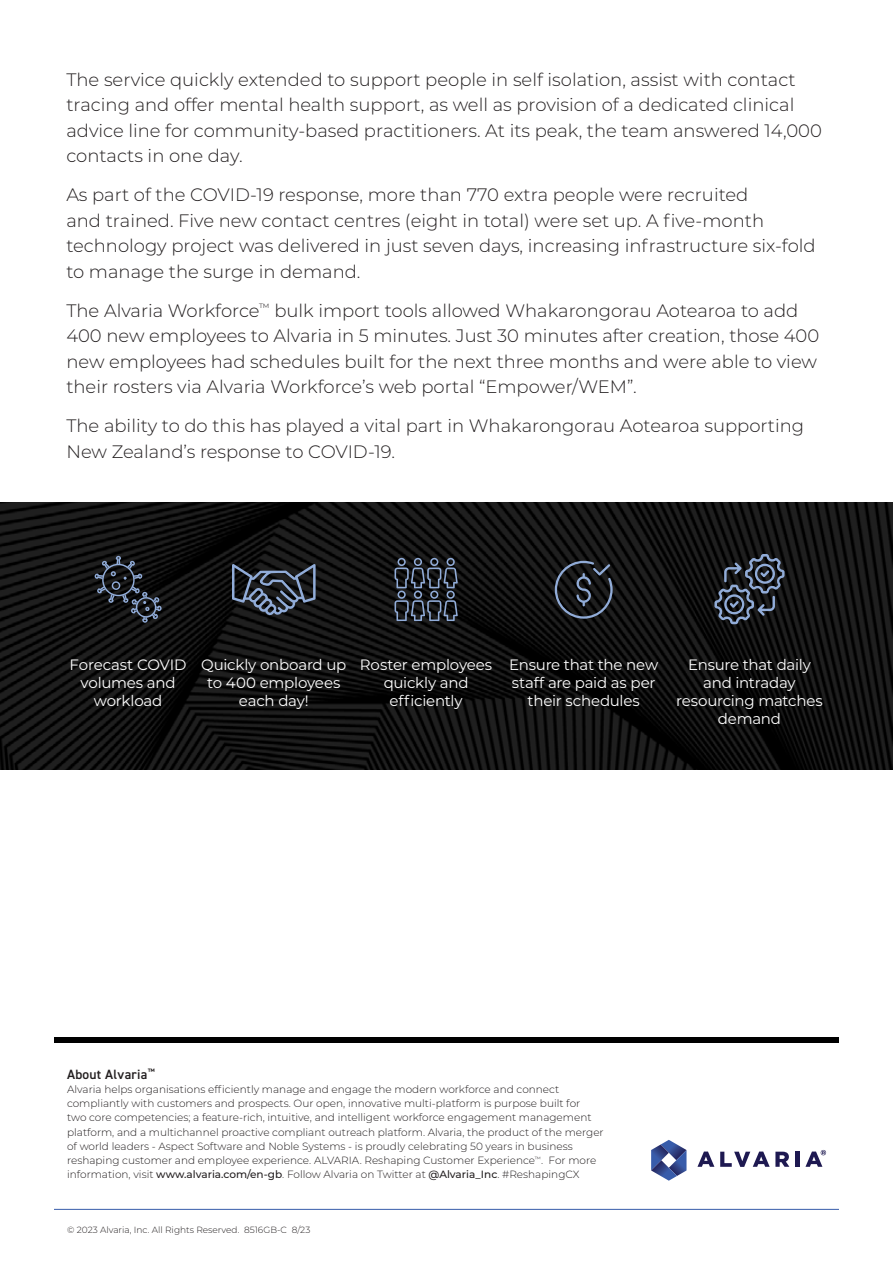
<style>
.page{position:relative;width:893px;height:1263px;background:#fff}
.page>*{position:absolute;margin:0;border:0;box-sizing:border-box;transform-origin:0 0}
.Body{font:300 18px/25.5px "Montserrat";color:#231f20}
.t1{font:15px/18px "Montserrat";letter-spacing:-.015em;color:#fff;text-align:center}
.t2{font:600 13.5px "DIN2014";letter-spacing:.02em;color:#231f20}
.t3{font:300 10.5px/14.2px "Montserrat";color:#231f20}
.t4{font:300 9px "Montserrat";color:#231f20}
.s1{font-weight:500}
</style>
<div class="page">
<div style="left:54px;top:1037px;width:785px;height:5px;background:#000"></div>
<hr style="left:54px;top:1209px;width:785px;height:1px;background:#385caa">
<svg style="left:697px;top:1151px;width:17px;height:16px"></svg>
<svg style="left:720px;top:1151px;width:69px;height:16px"></svg>
<div style="left:795px;top:1152px;width:5px;height:15px;background:#1e1951"></div>
<svg style="left:651px;top:1140px;width:35px;height:41px"></svg>
<svg style="left:805px;top:1150px;width:21px;height:17px"></svg>
<img style="left:0;top:502px;width:893px;height:268px">
<svg style="left:94px;top:556px;width:68px;height:67px;background:#22262c"></svg>
<svg style="left:232px;top:564px;width:84px;height:52px;background:#343b46"></svg>
<svg style="left:395px;top:558px;width:63px;height:63px;background:#303641"></svg>
<svg style="left:555px;top:561px;width:58px;height:58px;background:#262b32"></svg>
<svg style="left:714px;top:554px;width:71px;height:70px;background:#2e353f"></svg>
<p class="Body" style="left:66px;top:66px;width:757px">The service quickly extended to support people in self isolation, assist with contact tracing and offer mental health support, as well as provision of a dedicated clinical advice line for community-based practitioners. At its peak, the team answered 14,000 contacts in one day.</p>
<p class="Body" style="left:66px;top:182px;width:751px">As part of the COVID-19 response, more than 770 extra people were recruited<br>and trained. Five new contact centres (eight in total) were set up. A five-month technology project was delivered in just seven days, increasing infrastructure six-fold to manage the surge in demand.</p>
<p class="Body" style="left:66px;top:297px;width:754px">The Alvaria Workforce<sup>™</sup> bulk import tools allowed Whakarongorau Aotearoa to add 400 new employees to Alvaria in 5 minutes. Just 30 minutes after creation, those 400 new employees had schedules built for the next three months and were able to view their rosters via Alvaria Workforce’s web portal “Empower/WEM”.</p>
<p class="Body" style="left:66px;top:413px;width:739px">The ability to do this has played a vital part in Whakarongorau Aotearoa supporting<br>New Zealand’s response to COVID-19.</p>
<p class="t1" style="left:70px;top:655px;width:118px">Forecast COVID volumes and workload</p>
<p class="t1" style="left:201px;top:655px;width:147px">Quickly onboard up to 400 employees each day!</p>
<p class="t1" style="left:360px;top:655px;width:134px">Roster employees quickly and efficiently</p>
<p class="t1" style="left:509px;top:655px;width:151px">Ensure that the new staff are paid as per their schedules</p>
<p class="t1" style="left:676px;top:655px;width:148px">Ensure that daily and intraday resourcing matches demand</p>
<p class="t2" style="left:67px;top:1065px;width:89px">About Alvaria<sup>™</sup></p>
<p class="t3" style="left:67px;top:1082px;width:538px">Alvaria helps organisations efficiently manage and engage the modern workforce and connect compliantly with customers and prospects. Our open, innovative multi-platform is purpose built for<br>two core competencies; a feature-rich, intuitive, and intelligent workforce engagement management platform, and a multichannel proactive compliant outreach platform. Alvaria, the product of the merger of world leaders - Aspect Software and Noble Systems - is proudly celebrating 50 years in business reshaping customer and employee experience. ALVARIA. Reshaping Customer Experience<sup>™</sup>. For more information, visit <span class="s1">www.alvaria.com/en-gb</span>. Follow Alvaria on Twitter at <span class="s1">@Alvaria_Inc</span>. #ReshapingCX</p>
<p class="t4" style="left:67px;top:1223px;width:245px">© 2023 Alvaria, Inc. All Rights Reserved. 8516GB-C 8/23</p>
</div>
